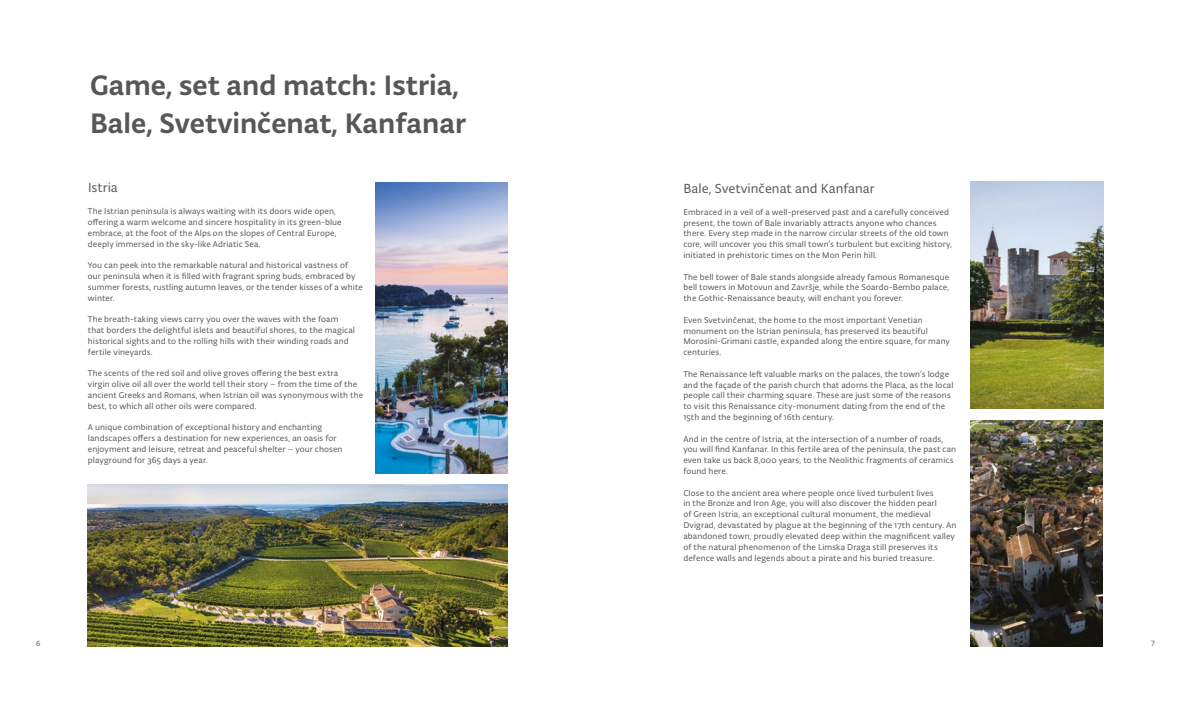
<style>
.page{position:relative;width:1191px;height:709px;background:#fff}
.page>*{position:absolute;margin:0;border:0;box-sizing:border-box;transform-origin:0 0}
.t1{font:500 30px/38px "Typonine Sans Pro";color:#575756}
.t2{font:14px "Typonine Sans Pro";color:#575756}
.t3{font:9px/10.8px "Typonine Sans Pro";letter-spacing:.01em;color:#575756}
.t4{font:8px "Typonine Sans Pro";color:#575756}
</style>
<div class="page">
<img style="left:88px;top:484px;width:419px;height:162px">
<img style="left:375px;top:182px;width:132px;height:292px">
<img style="left:970px;top:420px;width:132px;height:226px">
<img style="left:970px;top:181px;width:133px;height:227px">
<h1 class="t1" style="left:90px;top:66px;width:378px">Game, set and match: Istria,<br>Bale, Svetvinčenat, Kanfanar</h1>
<h2 class="t2" style="left:88px;top:180px;width:31px">Istria</h2>
<h2 class="t2" style="left:683px;top:180px;width:193px">Bale, Svetvinčenat and Kanfanar</h2>
<p class="t3" style="left:88px;top:206px;width:255px">The Istrian peninsula is always waiting with its doors wide open, offering a warm welcome and sincere hospitality in its green-blue embrace, at the foot of the Alps on the slopes of Central Europe, deeply immersed in the sky-like Adriatic Sea.</p>
<p class="t3" style="left:88px;top:260px;width:277px">You can peek into the remarkable natural and historical vastness of our peninsula when it is filled with fragrant spring buds, embraced by summer forests, rustling autumn leaves, or the tender kisses of a white winter.</p>
<p class="t3" style="left:88px;top:314px;width:269px">The breath-taking views carry you over the waves with the foam that borders the delightful islets and beautiful shores, to the magical historical sights and to the rolling hills with their winding roads and fertile vineyards.</p>
<p class="t3" style="left:88px;top:368px;width:277px">The scents of the red soil and olive groves offering the best extra<br>virgin olive oil all over the world tell their story – from the time of the ancient Greeks and Romans, when Istrian oil was synonymous with the best, to which all other oils were compared.</p>
<p class="t3" style="left:88px;top:422px;width:256px">A unique combination of exceptional history and enchanting landscapes offers a destination for new experiences, an oasis for enjoyment and leisure, retreat and peaceful shelter – your chosen playground for 365 days a year.</p>
<p class="t3" style="left:683px;top:206px;width:270px">Embraced in a veil of a well-preserved past and a carefully conceived present, the town of Bale invariably attracts anyone who chances there. Every step made in the narrow circular streets of the old town core, will uncover you this small town’s turbulent but exciting history, initiated in prehistoric times on the Mon Perin hill.</p>
<p class="t3" style="left:683px;top:271px;width:267px;text-align:justify">The bell tower of Bale stands alongside already famous Romanesque bell towers in Motovun and Završje, while the Soardo-Bembo palace, the Gothic-Renaissance beauty, will enchant you forever.</p>
<p class="t3" style="left:683px;top:314px;width:268px">Even Svetvinčenat, the home to the most important Venetian monument on the Istrian peninsula, has preserved its beautiful Morosini-Grimani castle, expanded along the entire square, for many centuries.</p>
<p class="t3" style="left:683px;top:368px;width:272px">The Renaissance left valuable marks on the palaces, the town’s lodge and the façade of the parish church that adorns the Placa, as the local people call their charming square. These are just some of the reasons to visit this Renaissance city-monument dating from the end of the 15th and the beginning of 16th century.</p>
<p class="t3" style="left:683px;top:433px;width:274px">And in the centre of Istria, at the intersection of a number of roads, you will find Kanfanar. In this fertile area of the peninsula, the past can even take us back 8,000 years, to the Neolithic fragments of ceramics found here.</p>
<p class="t3" style="left:683px;top:487px;width:275px">Close to the ancient area where people once lived turbulent lives<br>in the Bronze and Iron Age, you will also discover the hidden pearl<br>of Green Istria, an exceptional cultural monument, the medieval Dvigrad, devastated by plague at the beginning of the 17th century. An abandoned town, proudly elevated deep within the magnificent valley of the natural phenomenon of the Limska Draga still preserves its defence walls and legends about a pirate and his buried treasure.</p>
<p class="t4" style="left:36px;top:638px;width:6px">6</p>
<p class="t4" style="left:1151px;top:638px;width:5px">7</p>
</div>
